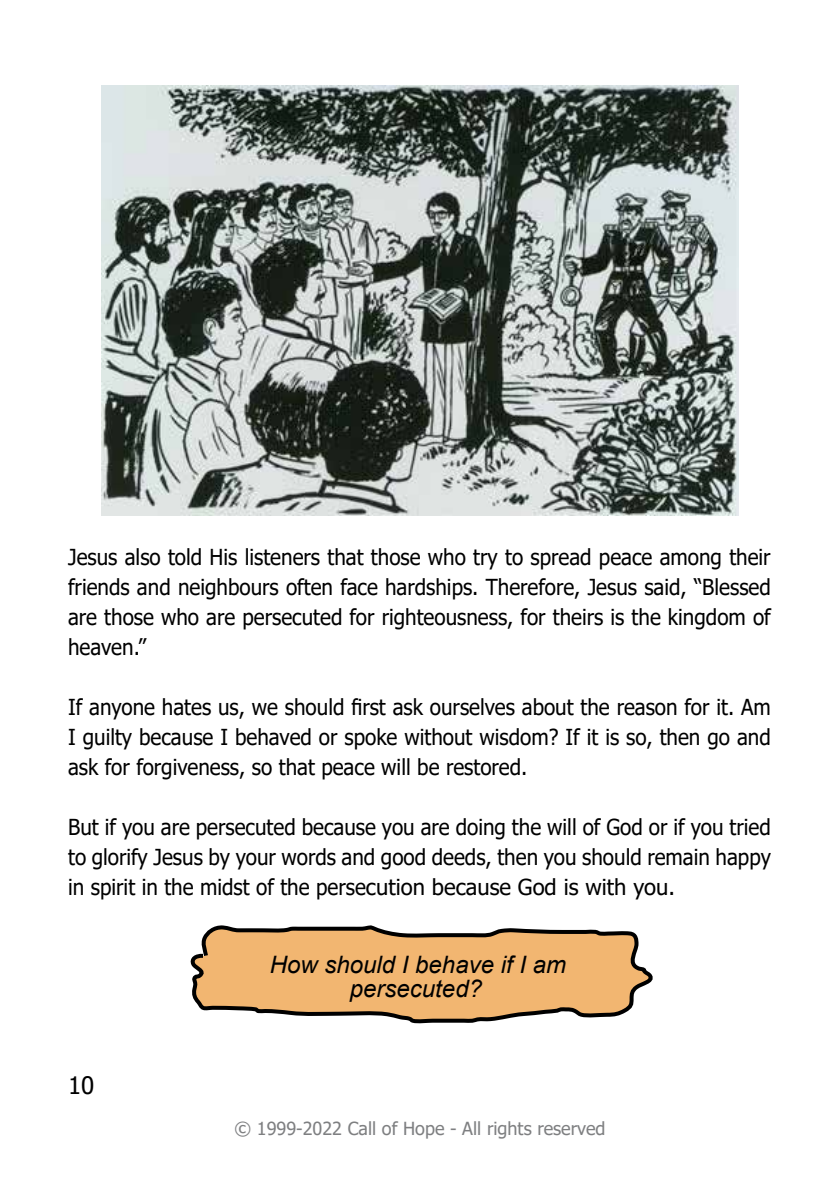
<style>
.page{position:relative;width:840px;height:1191px;background:#fff}
.page>*{position:absolute;margin:0;border:0;box-sizing:border-box;transform-origin:0 0}
.t1{font:italic 24px/24px "Arial";color:#000;text-align:center}
.t2{font:24px "Tahoma";color:#000}
.t3{font:22px/30px "Tahoma";color:#000;text-align:justify;scale:.94 1}
.t4{font:18px "Tahoma";color:#7e7f81}
</style>
<div class="page">
<svg style="left:190px;top:925px;width:463px;height:99px"></svg>
<img style="left:101px;top:85px;width:637px;height:430px">
<p class="t3" style="left:68px;top:543px;width:748px">Jesus also told His listeners that those who try to spread peace among their friends and neighbours often face hardships. Therefore, Jesus said, “Blessed are those who are persecuted for righteousness, for theirs is the kingdom of heaven.”</p>
<p class="t3" style="left:68px;top:693px;width:748px">If anyone hates us, we should first ask ourselves about the reason for it. Am I guilty because I behaved or spoke without wisdom? If it is so, then go and ask for forgiveness, so that peace will be restored.</p>
<p class="t3" style="left:68px;top:813px;width:748px">But if you are persecuted because you are doing the will of God or if you tried to glorify Jesus by your words and good deeds, then you should remain happy in spirit in the midst of the persecution because God is with you.</p>
<p class="t2" style="left:68px;top:1069px;width:28px">10</p>
<p class="t1" style="left:269px;top:952px;width:298px">How should I behave if I am persecuted?</p>
<p class="t4" style="left:234px;top:1116px;width:372px">© 1999-2022 Call of Hope - All rights reserved</p>
</div>
